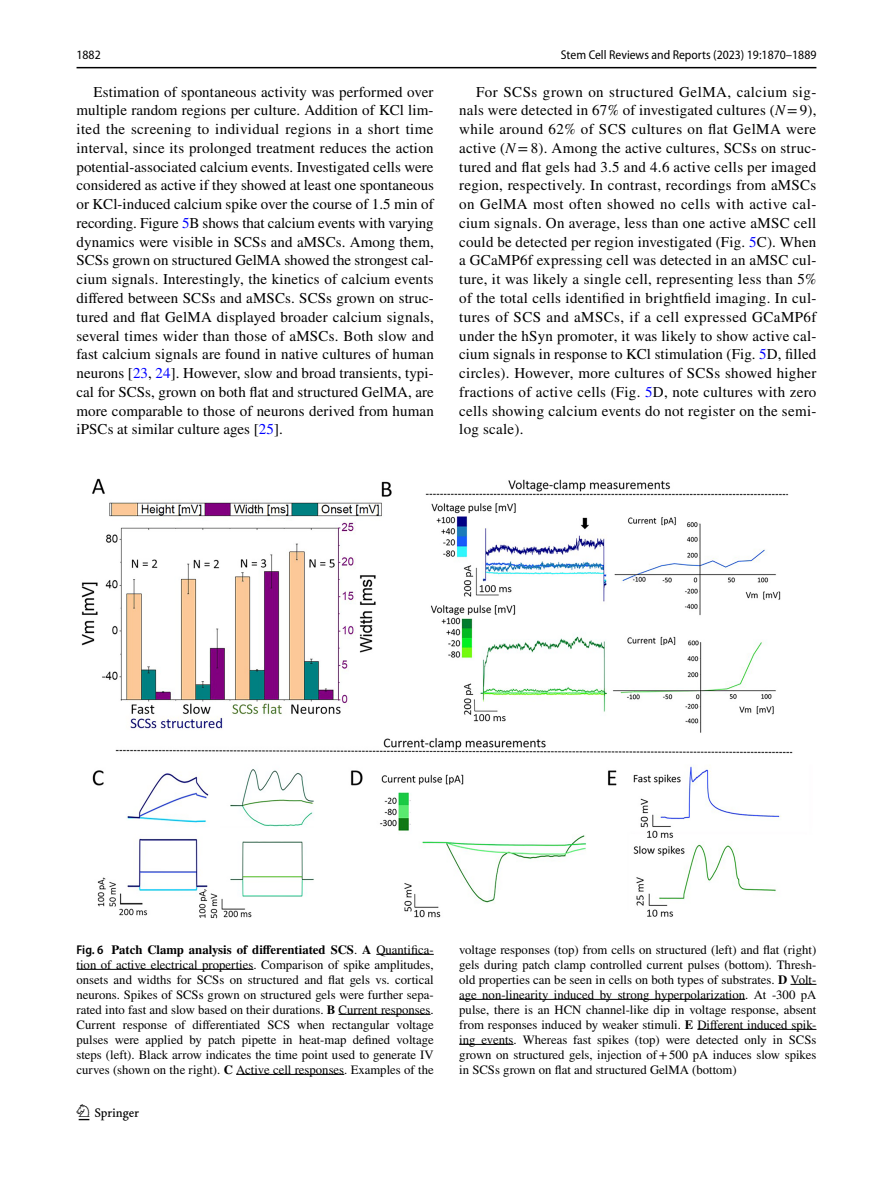
<style>
.page{position:relative;width:893px;height:1187px;background:#fff}
.page>*{position:absolute;margin:0;border:0;box-sizing:border-box;transform-origin:0 0}
.t1{font:22.5px "Springnew Regular 3";color:#000}
.t2{font:15px/18.8px "STIX";letter-spacing:.005em;color:#000;text-align:justify}
.t3{font:12.75px/15px "STIX";color:#000;text-align:justify}
.t4{font:semi-condensed 12.75px "Myriad Pro";color:#000}
.s1{color:#00f}
.s2{font-style:italic}
.s3{font-family:"Myriad Pro";font-weight:600;font-stretch:semi-condensed}
.s4{font-weight:700}
</style>
<div class="page">
<hr style="left:77px;top:67px;width:739px;height:1px;background:#000">
<img style="left:81px;top:478px;width:712px;height:440px">
<hr style="left:376px;top:953px;width:58px;height:1px;background:#000">
<hr style="left:77px;top:968px;width:176px;height:1px;background:#000">
<hr style="left:338px;top:1013px;width:93px;height:1px;background:#000">
<hr style="left:236px;top:1073px;width:108px;height:1px;background:#000">
<svg style="left:790px;top:983px;width:26px;height:1px"></svg>
<hr style="left:459px;top:998px;width:286px;height:1px;background:#000">
<hr style="left:697px;top:1028px;width:119px;height:1px;background:#000">
<hr style="left:459px;top:1043px;width:55px;height:1px;background:#000">
<p class="t4" style="left:77px;top:48px;width:26px">1882</p>
<p class="t4" style="left:561px;top:48px;width:257px">Stem Cell Reviews and Reports (2023) 19:1870–1889</p>
<p class="t2" style="left:77px;top:83px;width:359px;text-indent:17px">Estimation of spontaneous activity was performed over multiple random regions per culture. Addition of KCl lim&shy;ited the screening to individual regions in a short time interval, since its prolonged treatment reduces the action potential-associated calcium events. Investigated cells were considered as active if they showed at least one spontaneous or KCl-induced calcium spike over the course of 1.5 min of recording. Figure <span class="s1">5</span>B shows that calcium events with varying dynamics were visible in SCSs and aMSCs. Among them, SCSs grown on structured GelMA showed the strongest cal&shy;cium signals. Interestingly, the kinetics of calcium events differed between SCSs and aMSCs. SCSs grown on struc&shy;tured and flat GelMA displayed broader calcium signals, several times wider than those of aMSCs. Both slow and fast calcium signals are found in native cultures of human neurons [<span class="s1">23</span>, <span class="s1">24</span>]. However, slow and broad transients, typi&shy;cal for SCSs, grown on both flat and structured GelMA, are more comparable to those of neurons derived from human iPSCs at similar culture ages [<span class="s1">25</span>].</p>
<p class="t2" style="left:459px;top:83px;width:359px;text-indent:17px">For SCSs grown on structured GelMA, calcium sig&shy;nals were detected in 67% of investigated cultures (<span class="s2">N</span>=9), while around 62% of SCS cultures on flat GelMA were active (<span class="s2">N</span>=8). Among the active cultures, SCSs on struc&shy;tured and flat gels had 3.5 and 4.6 active cells per imaged region, respectively. In contrast, recordings from aMSCs on GelMA most often showed no cells with active cal&shy;cium signals. On average, less than one active aMSC cell could be detected per region investigated (Fig. <span class="s1">5</span>C). When a GCaMP6f expressing cell was detected in an aMSC cul&shy;ture, it was likely a single cell, representing less than 5% of the total cells identified in brightfield imaging. In cul&shy;tures of SCS and aMSCs, if a cell expressed GCaMP6f under the hSyn promoter, it was likely to show active cal&shy;cium signals in response to KCl stimulation (Fig. <span class="s1">5</span>D, filled circles). However, more cultures of SCSs showed higher fractions of active cells (Fig. <span class="s1">5</span>D, note cultures with zero cells showing calcium events do not register on the semi&shy;log scale).</p>
<p class="t3" style="left:77px;top:942px;width:359px"><span class="s3">Fig. 6</span> <span class="s4">Patch Clamp analysis of differentiated SCS</span>. <span class="s4">A</span> Quantifica&shy;tion of active electrical properties. Comparison of spike amplitudes, onsets and widths for SCSs on structured and flat gels vs. cortical neurons. Spikes of SCSs grown on structured gels were further sepa&shy;rated into fast and slow based on their durations. <span class="s4">B</span> Current responses.<br>Current response of differentiated SCS when rectangular voltage pulses were applied by patch pipette in heat-map defined voltage steps (left). Black arrow indicates the time point used to generate IV curves (shown on the right). <span class="s4">C</span> Active cell responses. Examples of the</p>
<p class="t3" style="left:459px;top:942px;width:359px">voltage responses (top) from cells on structured (left) and flat (right) gels during patch clamp controlled current pulses (bottom). Thresh&shy;old properties can be seen in cells on both types of substrates. <span class="s4">D</span> Volt&shy;age non-linearity induced by strong hyperpolarization. At -300 pA pulse, there is an HCN channel-like dip in voltage response, absent from responses induced by weaker stimuli. <span class="s4">E</span> Different induced spik&shy;ing events. Whereas fast spikes (top) were detected only in SCSs grown on structured gels, injection of+500 pA induces slow spikes in SCSs grown on flat and structured GelMA (bottom)</p>
<h1 class="t1" style="left:79px;top:1104px;width:62px">1 3</h1>
</div>
